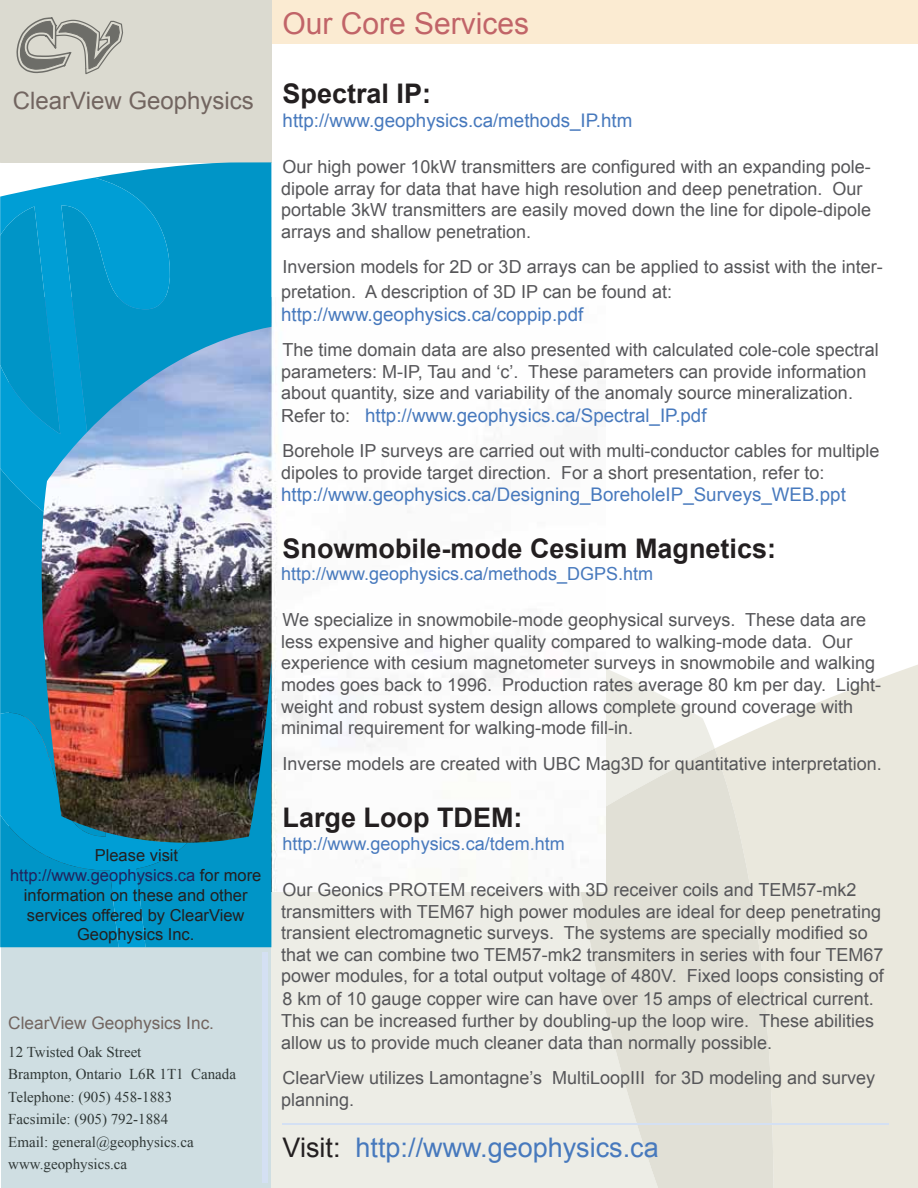
<style>
.page{position:relative;width:918px;height:1188px;background:#fff}
.page>*{position:absolute;margin:0;border:0;box-sizing:border-box;transform-origin:0 0}
.t1{font:30px "Arial";color:#c16468}
.t2{font:700 27px "Arial";color:#231f20}
.t3{font:27px "Arial";color:#4779bd}
.t4{font:24px "Arial";color:#726560}
.t5{font:18.75px "Arial";color:#4779bd}
.t6{font:18px/21.6px "Arial";color:#565659}
.t7{font:18px "Arial";color:#4779bd}
.t8{font:17.25px "Arial";color:#726560}
.t9{font:16.5px/19.8px "Arial";color:#231f20;text-align:center}
.t10{font:15px/22.5px "Times New Roman";color:#303837}
.s1{font-size:18px;color:#565659}
.s2{color:#231f20}
.s3{color:#21225b}
</style>
<div class="page">
<div style="left:264px;top:0;width:654px;height:44px;background:#fbebd2"></div>
<div style="left:271px;top:668px;width:444px;height:520px;background:#edede6"></div>
<svg style="left:716px;top:665px;width:202px;height:523px;background:#eceae0"></svg>
<svg style="left:570px;top:748px;width:203px;height:440px;background:#e4e4db"></svg>
<img style="left:58px;top:298px;width:547px;height:594px">
<div style="left:2px;top:942px;width:269px;height:246px;background:#cfdee2"></div>
<div style="left:0;top:0;width:271px;height:162px;background:#dbdad0"></div>
<img style="left:137px;top:662px;width:134px;height:285px">
<svg style="left:61px;top:162px;width:210px;height:270px;background:#3ea4d1"></svg>
<img style="left:0;top:512px;width:58px;height:201px">
<svg style="left:0;top:713px;width:187px;height:234px;background:#247794"></svg>
<svg style="left:0;top:178px;width:173px;height:334px;background:#2da6d4"></svg>
<svg style="left:16px;top:17px;width:107px;height:57px"></svg>
<div style="left:262px;top:952px;width:6px;height:232px;background:#d4e0f3"></div>
<hr style="left:282px;top:1123px;width:606px;height:1px;background:#d4e0f3">
<h1 class="t1" style="left:283px;top:4px;width:248px">Our Core Services</h1>
<h3 class="t4" style="left:13px;top:85px;width:420px">ClearView Geophysics <sup>Spectral</sup> <sup>IP:</sup></h3>
<p class="t5" style="left:283px;top:108px;width:351px">http://www.geophysics.ca/methods_IP.htm</p>
<p class="t6" style="left:281px;top:156px;width:592px">Our high power 10kW transmitters are configured with an expanding pole&shy;dipole array for data that have high resolution and deep penetration. Our portable 3kW transmitters are easily moved down the line for dipole-dipole arrays and shallow penetration.</p>
<p class="t6" style="left:281px;top:254px;width:603px;line-height:25.2px">Inversion models for 2D or 3D arrays can be applied to assist with the inter&shy;pretation. A description of 3D IP can be found at:</p>
<p class="t5" style="left:281px;top:302px;width:304px">http://www.geophysics.ca/coppip.pdf</p>
<p class="t6" style="left:281px;top:339px;width:599px">The time domain data are also presented with calculated cole-cole spectral parameters: M-IP, Tau and ‘c’. These parameters can provide information about quantity, size and variability of the anomaly source mineralization.</p>
<p class="t5" style="left:281px;top:403px;width:427px"><span class="s1">Refer to:</span> http://www.geophysics.ca/Spectral_IP.pdf</p>
<p class="t6" style="left:281px;top:440px;width:600px">Borehole IP surveys are carried out with multi-conductor cables for multiple dipoles to provide target direction. For a short presentation, refer to:</p>
<p class="t5" style="left:281px;top:483px;width:566px">http://www.geophysics.ca/Designing_BoreholeIP_Surveys_WEB.ppt</p>
<h2 class="t2" style="left:283px;top:531px;width:495px">Snowmobile-mode Cesium Magnetics:</h2>
<p class="t7" style="left:281px;top:562px;width:374px">http://www.geophysics.ca/methods_DGPS.htm</p>
<p class="t6" style="left:281px;top:609px;width:602px">We specialize in snowmobile-mode geophysical surveys. These data are less expensive and higher quality compared to walking-mode data. Our experience with cesium magnetometer surveys in snowmobile and walking modes goes back to 1996. Production rates average 80 km per day. Light&shy;weight and robust system design allows complete ground coverage with minimal requirement for walking-mode fill-in.</p>
<p class="t6" style="left:283px;top:753px;width:601px">Inverse models are created with UBC Mag3D for quantitative interpretation.</p>
<h2 class="t2" style="left:283px;top:799px;width:242px">Large Loop TDEM:</h2>
<p class="t7" style="left:283px;top:832px;width:284px">http://www.geophysics.ca/tdem.htm</p>
<p class="t6" style="left:281px;top:879px;width:604px">Our Geonics PROTEM receivers with 3D receiver coils and TEM57-mk2 transmitters with TEM67 high power modules are ideal for deep penetrating transient electromagnetic surveys. The systems are specially modified so that we can combine two TEM57-mk2 transmiters in series with four TEM67 power modules, for a total output voltage of 480V. Fixed loops consisting of 8 km of 10 gauge copper wire can have over 15 amps of electrical current.<br>This can be increased further by doubling-up the loop wire. These abilities allow us to provide much cleaner data than normally possible.</p>
<p class="t6" style="left:281px;top:1067px;width:596px">ClearView utilizes Lamontagne’s MultiLoopIII for 3D modeling and survey planning.</p>
<h2 class="t3" style="left:283px;top:1130px;width:378px"><span class="s2">Visit:</span> http://www.geophysics.ca</h2>
<p class="t9" style="left:10px;top:846px;width:253px">Please visit <span class="s3">http://www.geophysics.ca</span> for more information on these and other services offered by ClearView<br>Geophysics Inc.</p>
<p class="t8" style="left:8px;top:1012px;width:207px">ClearView Geophysics Inc.</p>
<p class="t10" style="left:8px;top:1040px;width:229px">12 Twisted Oak Street<br>Brampton, Ontario L6R 1T1 Canada<br>Telephone: (905) 458-1883<br>Facsimile: (905) 792-1884<br>Email: general@geophysics.ca www.geophysics.ca</p>
</div>
